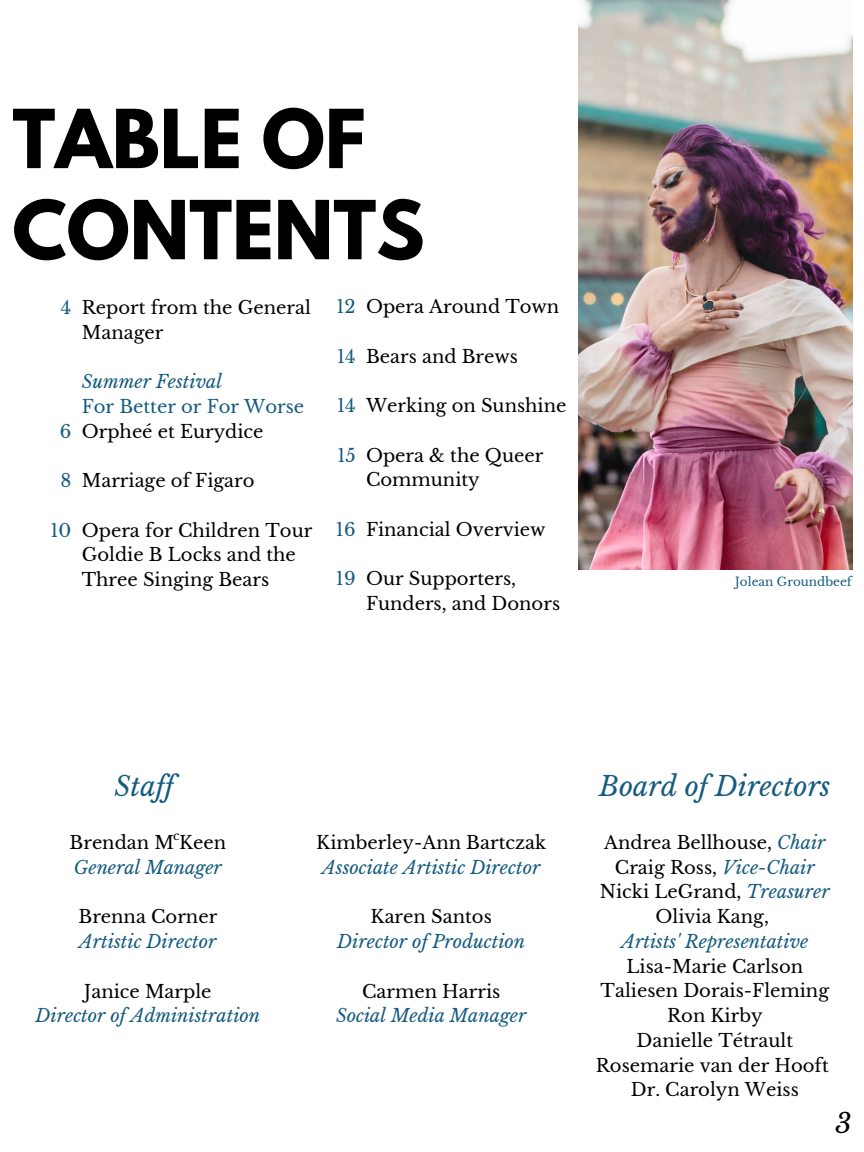
<style>
.page{position:relative;width:864px;height:1152px;background:#fff}
.page>*{position:absolute;margin:0;border:0;box-sizing:border-box;transform-origin:0 0}
.t1{font:700 72px "League Spartan";color:#000}
.t2{font:italic 27px "Libre Baskerville";color:#155b80}
.t3{font:italic 27px "Libre Baskerville";color:#000}
.t4{font:18px/24.8px "Libre Baskerville";color:#000}
.t5{font:italic 18px "Libre Baskerville";color:#155b80}
.t6{font:18px "Libre Baskerville";color:#155b80}
.t7{font:12px "Libre Baskerville";color:#155b80}
.t8{font:12px "Libre Baskerville";color:#000}
.s1{font-style:italic;color:#155b80}
</style>
<div class="page">
<img style="left:579px;top:0;width:273px;height:570px">
<p class="t1" style="left:12px;top:103px;width:355px">TABLE OF</p>
<p class="t1" style="left:12px;top:194px;width:414px">CONTENTS</p>
<p class="t6" style="left:61px;top:297px;width:12px">4</p>
<p class="t4" style="left:366px;top:295px;width:195px">Opera Around Town</p>
<p class="t4" style="left:366px;top:344px;width:153px">Bears and Brews</p>
<p class="t4" style="left:366px;top:394px;width:202px">Werking on Sunshine</p>
<p class="t4" style="left:366px;top:443px;width:179px">Opera &amp; the Queer<br>Community</p>
<p class="t4" style="left:366px;top:517px;width:181px">Financial Overview</p>
<p class="t4" style="left:366px;top:567px;width:196px">Our Supporters,<br>Funders, and Donors</p>
<p class="t4" style="left:82px;top:295px;width:231px">Report from the General<br>Manager</p>
<p class="t5" style="left:82px;top:371px;width:142px">Summer Festival</p>
<p class="t6" style="left:82px;top:396px;width:224px">For Better or For Worse</p>
<p class="t4" style="left:82px;top:419px;width:183px">Orpheé et Eurydice</p>
<p class="t4" style="left:82px;top:469px;width:174px">Marriage of Figaro</p>
<p class="t4" style="left:82px;top:518px;width:232px">Opera for Children Tour</p>
<p class="t4" style="left:82px;top:543px;width:216px">Goldie B Locks and the<br>Three Singing Bears</p>
<p class="t6" style="left:336px;top:296px;width:21px">12</p>
<p class="t6" style="left:337px;top:345px;width:20px">14</p>
<p class="t6" style="left:337px;top:395px;width:20px">14</p>
<p class="t6" style="left:337px;top:444px;width:20px">15</p>
<p class="t6" style="left:60px;top:420px;width:13px">6</p>
<p class="t6" style="left:60px;top:470px;width:12px">8</p>
<p class="t6" style="left:50px;top:519px;width:22px">10</p>
<p class="t6" style="left:336px;top:519px;width:21px">16</p>
<p class="t6" style="left:336px;top:568px;width:21px">19</p>
<p class="t7" style="left:735px;top:574px;width:118px">Jolean Groundbeef</p>
<p class="t2" style="left:115px;top:770px;width:52px">Staf</p>
<p class="t4" style="left:70px;top:830px;width:158px">Brendan M Keen</p>
<p class="t5" style="left:74px;top:856px;width:150px">General Manager</p>
<p class="t4" style="left:79px;top:905px;width:140px">Brenna Corner</p>
<p class="t5" style="left:79px;top:931px;width:139px">Artistic Director</p>
<p class="t4" style="left:84px;top:979px;width:129px">Janice Marple</p>
<p class="t5" style="left:36px;top:1005px;width:226px">Director of Administration</p>
<p class="t8" style="left:173px;top:828px;width:8px">c</p>
<p class="t4" style="left:316px;top:830px;width:231px">Kimberley-Ann Bartczak</p>
<p class="t5" style="left:322px;top:856px;width:220px">Associate Artistic Director</p>
<p class="t4" style="left:371px;top:905px;width:123px">Karen Santos</p>
<p class="t5" style="left:337px;top:931px;width:189px">Director of Production</p>
<p class="t4" style="left:362px;top:979px;width:140px">Carmen Harris</p>
<p class="t5" style="left:336px;top:1005px;width:192px">Social Media Manager</p>
<p class="t2" style="left:599px;top:770px;width:233px">Board of Directors</p>
<p class="t4" style="left:604px;top:830px;width:223px">Andrea Bellhouse, <span class="s1">Chair</span></p>
<p class="t4" style="left:615px;top:855px;width:201px">Craig Ross, <span class="s1">Vice-Chair</span></p>
<p class="t4" style="left:600px;top:880px;width:231px">Nicki LeGrand, <span class="s1">Treasurer</span></p>
<p class="t4" style="left:656px;top:904px;width:115px">Olivia Kang,</p>
<p class="t5" style="left:621px;top:930px;width:188px">Artists' Representative</p>
<p class="t4" style="left:627px;top:954px;width:178px">Lisa-Marie Carlson</p>
<p class="t4" style="left:601px;top:979px;width:230px">Taliesen Dorais-Fleming</p>
<p class="t4" style="left:667px;top:1003px;width:97px">Ron Kirby</p>
<p class="t4" style="left:637px;top:1028px;width:158px">Danielle Tétrault</p>
<p class="t4" style="left:596px;top:1053px;width:235px">Rosemarie van der Hooft</p>
<p class="t4" style="left:631px;top:1078px;width:170px">Dr. Carolyn Weiss</p>
<p class="t3" style="left:835px;top:1107px;width:18px">3</p>
</div>
